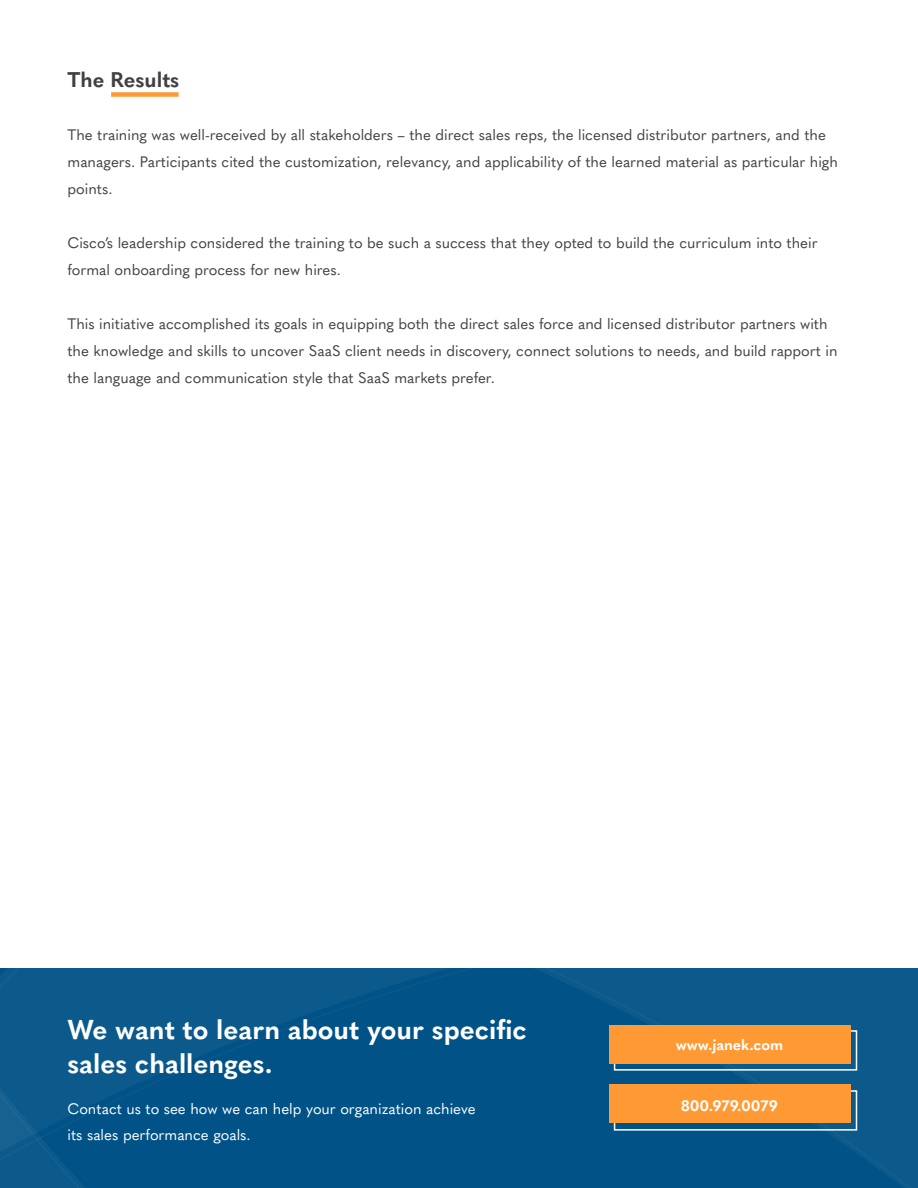
<style>
.page{position:relative;width:918px;height:1188px;background:#fff}
.page>*{position:absolute;margin:0;border:0;box-sizing:border-box;transform-origin:0 0}
.t1{font:700 27px/34.5px "Quasimoda";color:#fff}
.t2{font:700 21px "Quasimoda";color:#414143}
.t3{font:15px/27px "Quasimoda";color:#414143}
.t4{font:15px/25.5px "Quasimoda";color:#fff}
.t5{font:700 15px "Quasimoda";color:#fff}
</style>
<div class="page">
<svg style="left:0;top:969px;width:286px;height:219px;background:#075689"></svg>
<svg style="left:286px;top:969px;width:632px;height:219px;background:#035488"></svg>
<div style="left:614px;top:1030px;width:243px;height:41px;border:2px solid #fff"></div>
<div style="left:614px;top:1090px;width:243px;height:41px;border:2px solid #fff"></div>
<div style="left:609px;top:1025px;width:241px;height:39px;background:#f93"></div>
<div style="left:609px;top:1084px;width:241px;height:39px;background:#f93"></div>
<div style="left:111px;top:92px;width:68px;height:5px;background:#f93"></div>
<p class="t2" style="left:68px;top:64px;width:113px">The Results</p>
<p class="t3" style="left:68px;top:120px;width:772px">The training was well-received by all stakeholders – the direct sales reps, the licensed distributor partners, and the managers. Participants cited the customization, relevancy, and applicability of the learned material as particular high points.</p>
<p class="t3" style="left:68px;top:228px;width:752px">Cisco’s leadership considered the training to be such a success that they opted to build the curriculum into their formal onboarding process for new hires.</p>
<p class="t3" style="left:68px;top:309px;width:772px">This initiative accomplished its goals in equipping both the direct sales force and licensed distributor partners with the knowledge and skills to uncover SaaS client needs in discovery, connect solutions to needs, and build rapport in the language and communication style that SaaS markets prefer.</p>
<p class="t1" style="left:68px;top:1010px;width:461px">We want to learn about your specific sales challenges.</p>
<p class="t4" style="left:68px;top:1095px;width:410px">Contact us to see how we can help your organization achieve its sales performance goals.</p>
<p class="t5" style="left:676px;top:1033px;width:109px">www.janek.com</p>
<p class="t5" style="left:681px;top:1094px;width:98px">800.979.0079</p>
</div>
